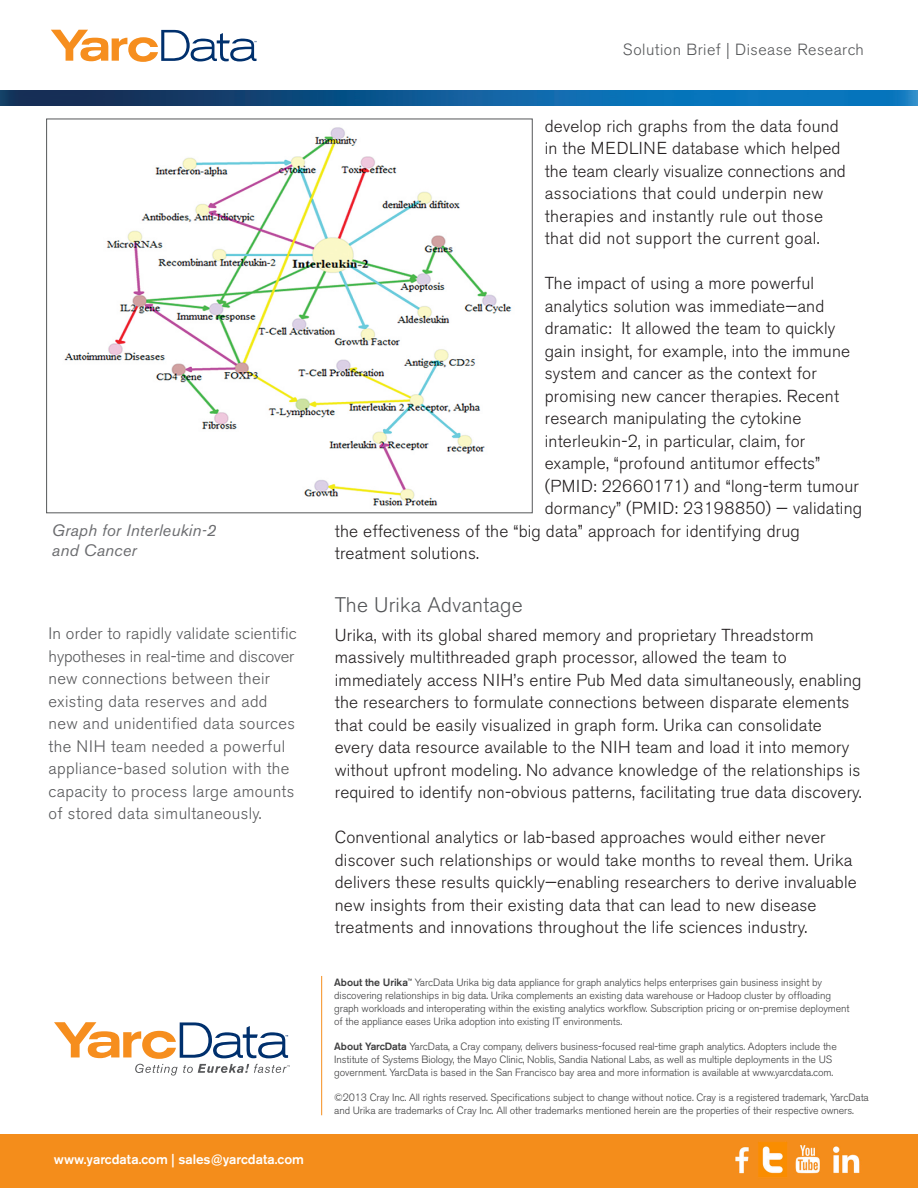
<style>
.page{position:relative;width:918px;height:1188px;background:#fff}
.page>*{position:absolute;margin:0;border:0;box-sizing:border-box;transform-origin:0 0}
.Headline_main{font:300 21px "Akzidenz Grotesk BE";letter-spacing:.01em;color:#555759}
.t1{font:300 17.25px/22.5px "Akzidenz Grotesk BE";letter-spacing:.01em;color:#231f20}
.Sidebar{font:300 16.5px/22.5px "Akzidenz Grotesk BE";letter-spacing:.02em;color:#57585a}
.Figure_text_Italic{font:italic 16.5px/19.5px "Akzidenz Grotesk BE";letter-spacing:.01em;color:#6c6d70}
.t2{font:300 16.05px "Akzidenz Grotesk BE";letter-spacing:.03em;color:#555759}
.t3{font:500 13.5px "Akzidenz Grotesk BE";color:#fff}
.t4{font:300 10.5px/12.8px "Akzidenz Grotesk BE";letter-spacing:-.01em;color:#3e3e3f}
.s1{font-weight:500}
</style>
<div class="page">
<svg style="left:54px;top:1022px;width:236px;height:54px"></svg>
<hr style="left:321px;top:976px;width:1px;height:139px;background:#f68e1e">
<img style="left:0;top:90px;width:918px;height:15px">
<svg style="left:51px;top:30px;width:206px;height:32px"></svg>
<img style="left:64px;top:127px;width:448px;height:379px">
<div style="left:0;top:1134px;width:918px;height:54px;background:#f48d1b"></div>
<p class="Figure_text_Italic" style="left:52px;top:521px;width:166px">Graph for Interleukin-2 and Cancer</p>
<p class="Sidebar" style="left:49px;top:623px;width:250px">In order to rapidly validate scientific hypotheses in real-time and discover new connections between their existing data reserves and add new and unidentified data sources the NIH team needed a powerful appliance-based solution with the capacity to process large amounts of stored data simultaneously.</p>
<p class="t3" style="left:54px;top:1151px;width:252px">www.yarcdata.com | sales@yarcdata.com</p>
<p class="t2" style="left:623px;top:40px;width:243px">Solution Brief | Disease Research</p>
<p class="t1" style="left:545px;top:115px;width:303px">develop rich graphs from the data found in the MEDLINE database which helped the team clearly visualize connections and associations that could underpin new therapies and instantly rule out those that did not support the current goal.</p>
<p class="t1" style="left:545px;top:272px;width:271px">The impact of using a more powerful</p>
<p class="t1" style="left:545px;top:295px;width:281px">analytics solution was immediate—and</p>
<p class="t1" style="left:545px;top:317px;width:292px">dramatic: It allowed the team to quickly</p>
<p class="t1" style="left:545px;top:340px;width:307px">gain insight, for example, into the immune</p>
<p class="t1" style="left:545px;top:362px;width:274px">system and cancer as the context for</p>
<p class="t1" style="left:545px;top:385px;width:296px">promising new cancer therapies. Recent</p>
<p class="t1" style="left:545px;top:407px;width:258px">research manipulating the cytokine</p>
<p class="t1" style="left:545px;top:430px;width:262px">interleukin-2, in particular, claim, for</p>
<p class="t1" style="left:545px;top:452px;width:277px">example, “profound antitumor effects”</p>
<p class="t1" style="left:545px;top:475px;width:316px">(PMID: 22660171) and “long-term tumour</p>
<p class="t1" style="left:545px;top:497px;width:319px">dormancy” (PMID: 23198850) — validating</p>
<p class="t1" style="left:335px;top:520px;width:467px">the effectiveness of the “big data” approach for identifying drug</p>
<p class="t1" style="left:335px;top:542px;width:146px">treatment solutions.</p>
<p class="Headline_main" style="left:335px;top:593px;width:190px">The Urika Advantage</p>
<p class="t1" style="left:335px;top:624px;width:528px">Urika, with its global shared memory and proprietary Threadstorm massively multithreaded graph processor, allowed the team to immediately access NIH’s entire Pub Med data simultaneously, enabling the researchers to formulate connections between disparate elements that could be easily visualized in graph form. Urika can consolidate every data resource available to the NIH team and load it into memory without upfront modeling. No advance knowledge of the relationships is required to identify non-obvious patterns, facilitating true data discovery.</p>
<p class="t1" style="left:335px;top:827px;width:523px">Conventional analytics or lab-based approaches would either never discover such relationships or would take months to reveal them. Urika delivers these results quickly—enabling researchers to derive invaluable new insights from their existing data that can lead to new disease treatments and innovations throughout the life sciences industry.</p>
<p class="t4" style="left:334px;top:977px;width:517px"><span class="s1">About the Urika</span><sup>™</sup> YarcData Urika big data appliance for graph analytics helps enterprises gain business insight by discovering relationships in big data. Urika complements an existing data warehouse or Hadoop cluster by offloading graph workloads and interoperating within the existing analytics workflow. Subscription pricing or on-premise deployment of the appliance eases Urika adoption into existing IT environments.</p>
<p class="t4" style="left:334px;top:1040px;width:504px"><span class="s1">About YarcData</span> YarcData, a Cray company, delivers business-focused real-time graph analytics. Adopters include the<br>Institute of Systems Biology, the Mayo Clinic, Noblis, Sandia National Labs, as well as multiple deployments in the US government. YarcData is based in the San Francisco bay area and more information is available at www.yarcdata.com.</p>
<p class="t4" style="left:334px;top:1091px;width:536px">©2013 Cray Inc. All rights reserved. Specifications subject to change without notice. Cray is a registered trademark, YarcData and Urika are trademarks of Cray Inc. All other trademarks mentioned herein are the properties of their respective owners.</p>
</div>
